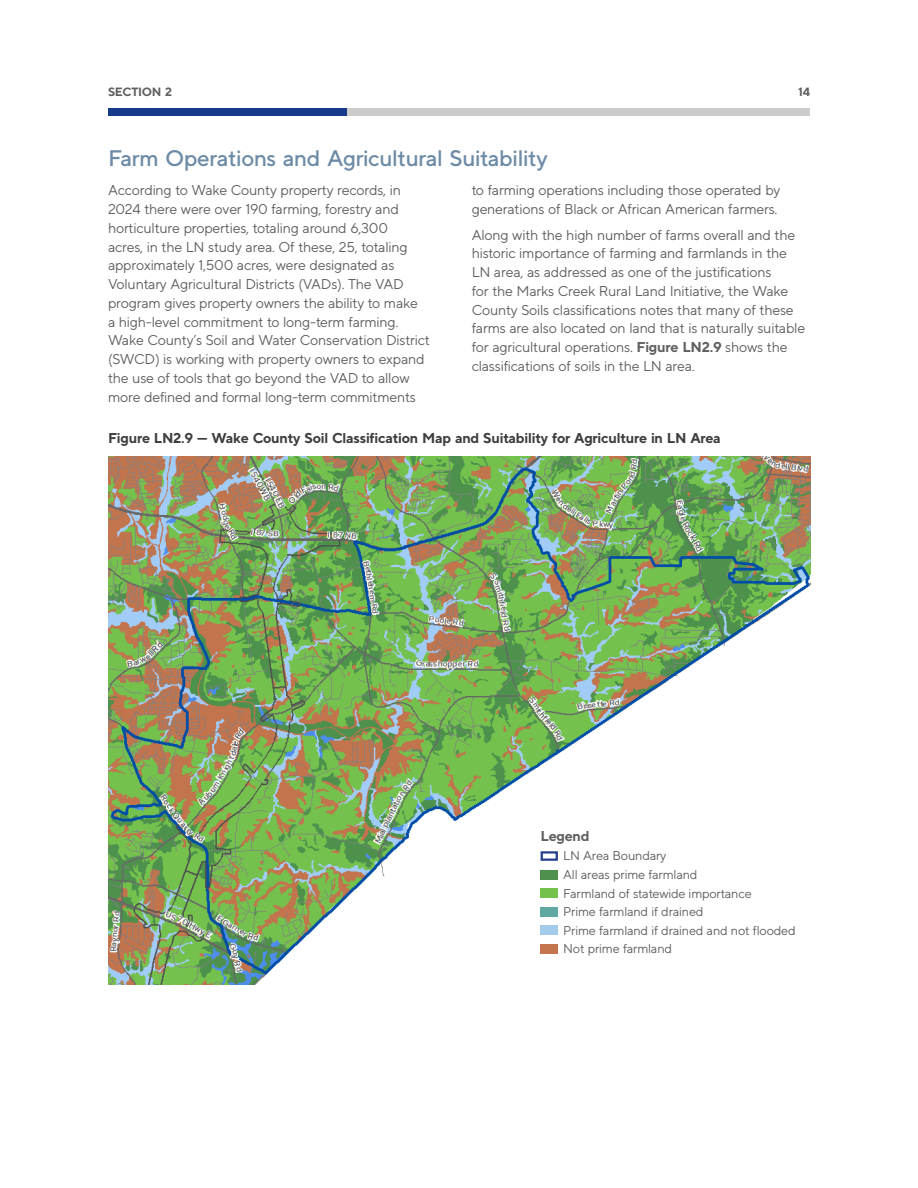
<style>
.page{position:relative;width:918px;height:1188px;background:#fff}
.page>*{position:absolute;margin:0;border:0;box-sizing:border-box;transform-origin:0 0}
.t1{font:500 22.5px "TT Norms";letter-spacing:-.02em;color:#6d8ba6}
.Body{font:14.25px/18.8px "TT Norms";letter-spacing:-.02em;color:#616060}
.Graphic_title{font:700 14.25px "TT Norms";letter-spacing:-.02em;color:#3e3e3f}
.Body-2{font:700 14.25px "TT Norms";letter-spacing:-.02em;color:#616060}
.Img_captions{font:12.75px "TT Norms";letter-spacing:-.02em;color:#616060}
.t2{font:700 12px "TT Norms";letter-spacing:-.025em;color:#616060}
.s1{font-weight:700}
</style>
<div class="page">
<div style="left:109px;top:108px;width:701px;height:8px;background:#ceccca"></div>
<div style="left:108px;top:108px;width:239px;height:8px;background:#173b8a"></div>
<img style="left:108px;top:456px;width:702px;height:528px">
<div style="left:541px;top:851px;width:17px;height:10px;background:#fff;border:2px solid #253f8e"></div>
<div style="left:541px;top:870px;width:17px;height:9px;background:#4e914e"></div>
<div style="left:541px;top:926px;width:17px;height:9px;background:#a5cbeb"></div>
<div style="left:541px;top:889px;width:17px;height:9px;background:#74c14d"></div>
<div style="left:541px;top:944px;width:17px;height:10px;background:#c3744c"></div>
<div style="left:541px;top:907px;width:17px;height:10px;background:#61a8a2"></div>
<p class="t2" style="left:108px;top:85px;width:66px">SECTION 2</p>
<h2 class="t1" style="left:108px;top:144px;width:441px">Farm Operations and Agricultural Suitability</h2>
<p class="t2" style="left:798px;top:85px;width:13px">14</p>
<p class="Body" style="left:108px;top:181px;width:324px">According to Wake County property records, in 2024 there were over 190 farming, forestry and horticulture properties, totaling around 6,300<br>acres, in the LN study area. Of these, 25, totaling approximately 1,500 acres, were designated as Voluntary Agricultural Districts (VADs). The VAD program gives property owners the ability to make<br>a high-level commitment to long-term farming.<br>Wake County’s Soil and Water Conservation District (SWCD) is working with property owners to expand the use of tools that go beyond the VAD to allow more defined and formal long-term commitments</p>
<p class="Body" style="left:472px;top:181px;width:310px">to farming operations including those operated by generations of Black or African American farmers.</p>
<p class="Body" style="left:472px;top:225px;width:335px">Along with the high number of farms overall and the historic importance of farming and farmlands in the LN area, as addressed as one of the justifications<br>for the Marks Creek Rural Land Initiative, the Wake County Soils classifications notes that many of these farms are also located on land that is naturally suitable for agricultural operations. <span class="s1">Figure LN2.9</span> shows the classifications of soils in the LN area.</p>
<p class="Graphic_title" style="left:108px;top:429px;width:614px">Figure LN2.9 — Wake County Soil Classification Map and Suitability for Agriculture in LN Area</p>
<p class="Body-2" style="left:541px;top:827px;width:51px">Legend</p>
<p class="Img_captions" style="left:563px;top:848px;width:105px">LN Area Boundary</p>
<p class="Img_captions" style="left:563px;top:867px;width:136px">All areas prime farmland</p>
<p class="Img_captions" style="left:563px;top:885px;width:190px">Farmland of statewide importance</p>
<p class="Img_captions" style="left:563px;top:904px;width:142px">Prime farmland if drained</p>
<p class="Img_captions" style="left:563px;top:923px;width:234px">Prime farmland if drained and not flooded</p>
<p class="Img_captions" style="left:563px;top:941px;width:110px">Not prime farmland</p>
</div>
